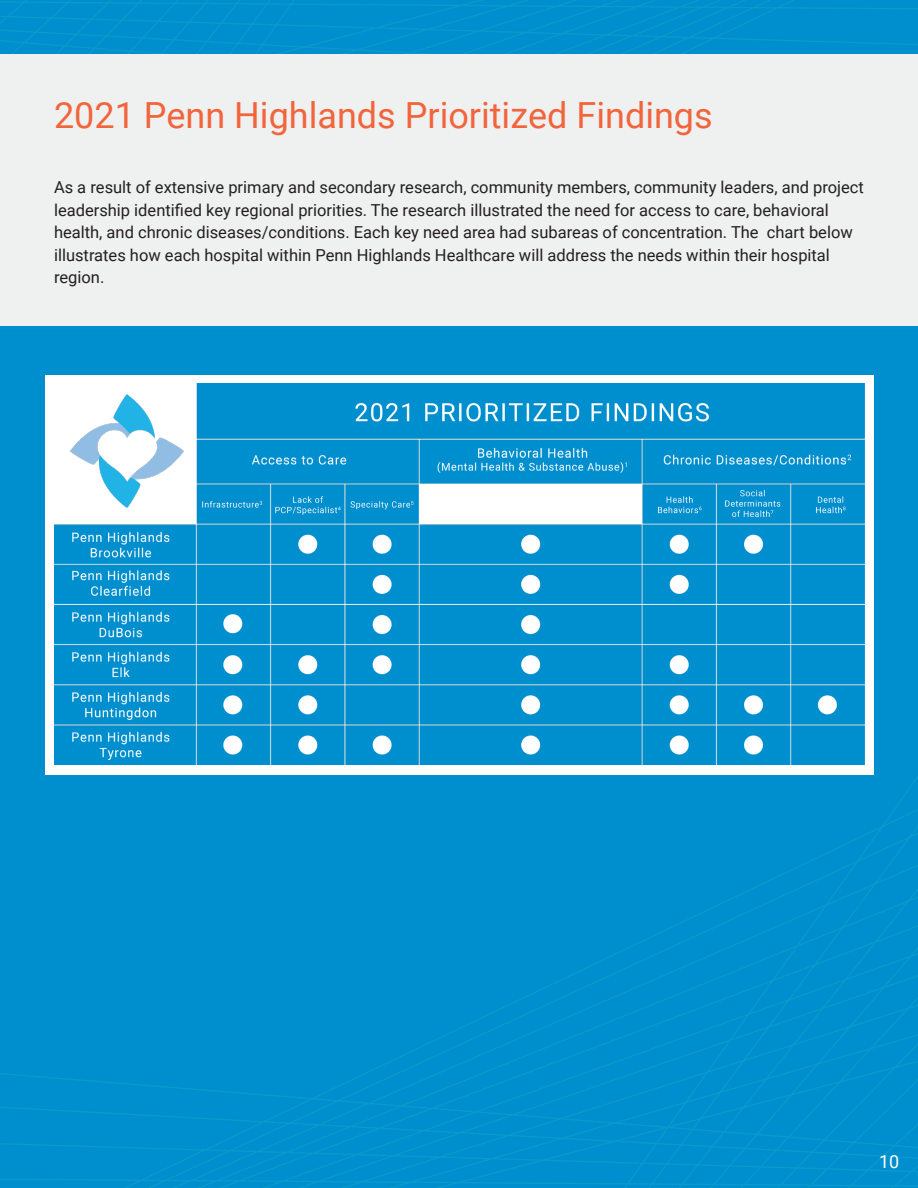
<style>
.page{position:relative;width:918px;height:1188px;background:#eff0f0}
.page>*{position:absolute;margin:0;border:0;box-sizing:border-box;transform-origin:0 0}
.t1{font:36px "Roboto";color:#f2653c}
.t2{font:18px "Roboto";color:#fff}
.t3{font:16.5px/22.5px "Roboto";color:#231f20}
</style>
<div class="page">
<img style="left:0;top:0;width:918px;height:54px">
<div style="left:0;top:326px;width:918px;height:862px;background:#008fce"></div>
<div style="left:45px;top:375px;width:828px;height:399px;background:#fff"></div>
<img style="left:54px;top:383px;width:811px;height:382px">
<p class="t1" style="left:54px;top:90px;width:660px">2021 Penn Highlands Prioritized Findings</p>
<p class="t3" style="left:54px;top:175px;width:811px">As a result of extensive primary and secondary research, community members, community leaders, and project leadership identified key regional priorities. The research illustrated the need for access to care, behavioral health, and chronic diseases/conditions. Each key need area had subareas of concentration. The chart below illustrates how each hospital within Penn Highlands Healthcare will address the needs within their hospital region.</p>
<p class="t2" style="left:879px;top:1149px;width:22px">10</p>
</div>
